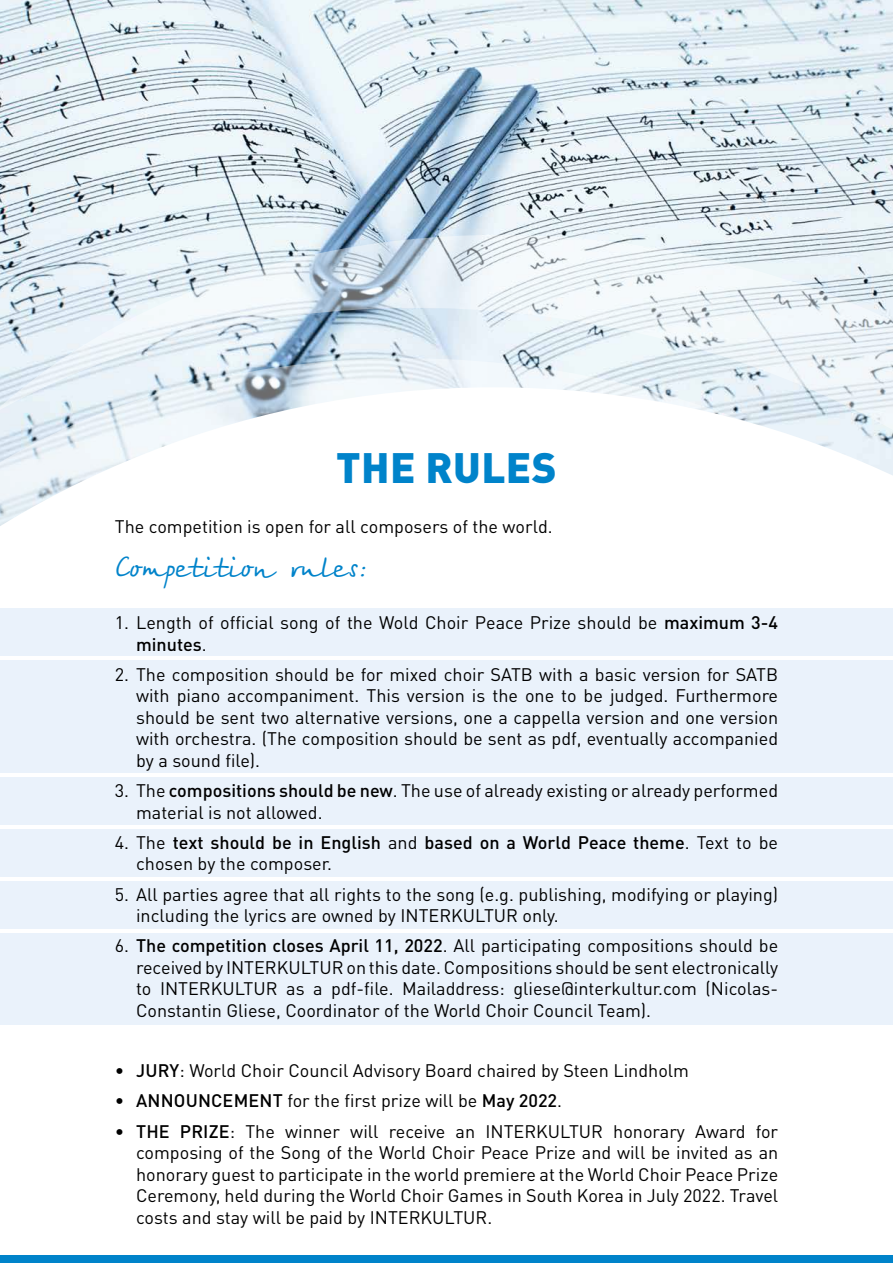
<style>
.page{position:relative;width:893px;height:1263px;background:#fff}
.page>*{position:absolute;margin:0;border:0;box-sizing:border-box;transform-origin:0 0}
.t1{font:900 42px "DIN Pro";letter-spacing:.01em;color:#0083ca}
.t2{font:italic 30px "Birch CTT";color:#0083ca}
.t3{font:18px/21.6px "DIN Pro";color:#000}
.t4{font:500 18px/21.6px "DIN Pro";color:#000}
.s1{font-weight:500}
.s2{font-weight:400}
</style>
<div class="page">
<img style="left:0;top:0;width:893px;height:233px">
<svg style="left:0;top:233px;width:893px;height:74px;fill:#eaf3f9"></svg>
<svg style="left:0;top:307px;width:893px;height:80px;fill:#eaf2f8"></svg>
<svg style="left:0;top:387px;width:893px;height:139px"></svg>
<div style="left:0;top:1255px;width:893px;height:8px;background:#0083ca"></div>
<div style="left:0;top:608px;width:893px;height:48px;background:#eaf2fb"></div>
<div style="left:0;top:777px;width:893px;height:48px;background:#eaf2fb"></div>
<div style="left:0;top:829px;width:893px;height:48px;background:#eaf2fb"></div>
<div style="left:0;top:881px;width:893px;height:48px;background:#eaf2fb"></div>
<div style="left:0;top:933px;width:893px;height:92px;background:#eaf2fb"></div>
<div style="left:0;top:660px;width:893px;height:113px;background:#eaf2fb"></div>
<h1 class="t1" style="left:336px;top:440px;width:222px">THE RULES</h1>
<p class="t3" style="left:115px;top:515px;width:439px">The competition is open for all composers of the world.</p>
<h2 class="t2" style="left:115px;top:547px;width:262px">Competition rules:</h2>
<p class="t3" style="left:136px;top:611px;width:644px;text-indent:-21px">1. Length of official song of the Wold Choir Peace Prize should be <span class="s1">maximum 3-4 minutes</span>.</p>
<p class="t3" style="left:136px;top:663px;width:644px;text-align:justify;text-indent:-21px">2. The composition should be for mixed choir SATB with a basic version for SATB with piano accompaniment. This version is the one to be judged. Furthermore should be sent two alternative versions, one a cappella version and one version with orchestra. (The composition should be sent as pdf, eventually accompanied by a sound file).</p>
<p class="t3" style="left:136px;top:779px;width:644px;text-indent:-21px">3. The <span class="s1">compositions should be new</span>. The use of already existing or already performed material is not allowed.</p>
<p class="t4" style="left:136px;top:831px;width:644px;text-indent:-21px"><span class="s2">4. The</span> text should be in English <span class="s2">and</span> based on a World Peace theme<span class="s2">. Text to be chosen by the composer.</span></p>
<p class="t3" style="left:136px;top:882px;width:644px;text-indent:-21px">5. All parties agree that all rights to the song (e.g. publishing, modifying or playing) including the lyrics are owned by INTERKULTUR only.</p>
<p class="t3" style="left:136px;top:934px;width:644px;text-align:justify;text-indent:-21px">6. <span class="s1">The competition closes April 11, 2022</span>. All participating compositions should be received by INTERKULTUR on this date. Compositions should be sent electronically to INTERKULTUR as a pdf-file. Mailaddress: gliese@interkultur.com (Nicolas-Constantin Gliese, Coordinator of the World Choir Council Team).</p>
<p class="t3" style="left:115px;top:1059px;width:576px">• <span class="s1">JURY</span>: World Choir Council Advisory Board chaired by Steen Lindholm</p>
<p class="t3" style="left:115px;top:1089px;width:449px">• <span class="s1">ANNOUNCEMENT</span> for the first prize will be <span class="s1">May 2022</span>.</p>
<p class="t3" style="left:136px;top:1119px;width:644px;text-align:justify;text-indent:-21px">• <span class="s1">THE PRIZE</span>: The winner will receive an INTERKULTUR honorary Award for composing of the Song of the World Choir Peace Prize and will be invited as an honorary guest to participate in the world premiere at the World Choir Peace Prize Ceremony, held during the World Choir Games in South Korea in July 2022. Travel costs and stay will be paid by INTERKULTUR.</p>
</div>
